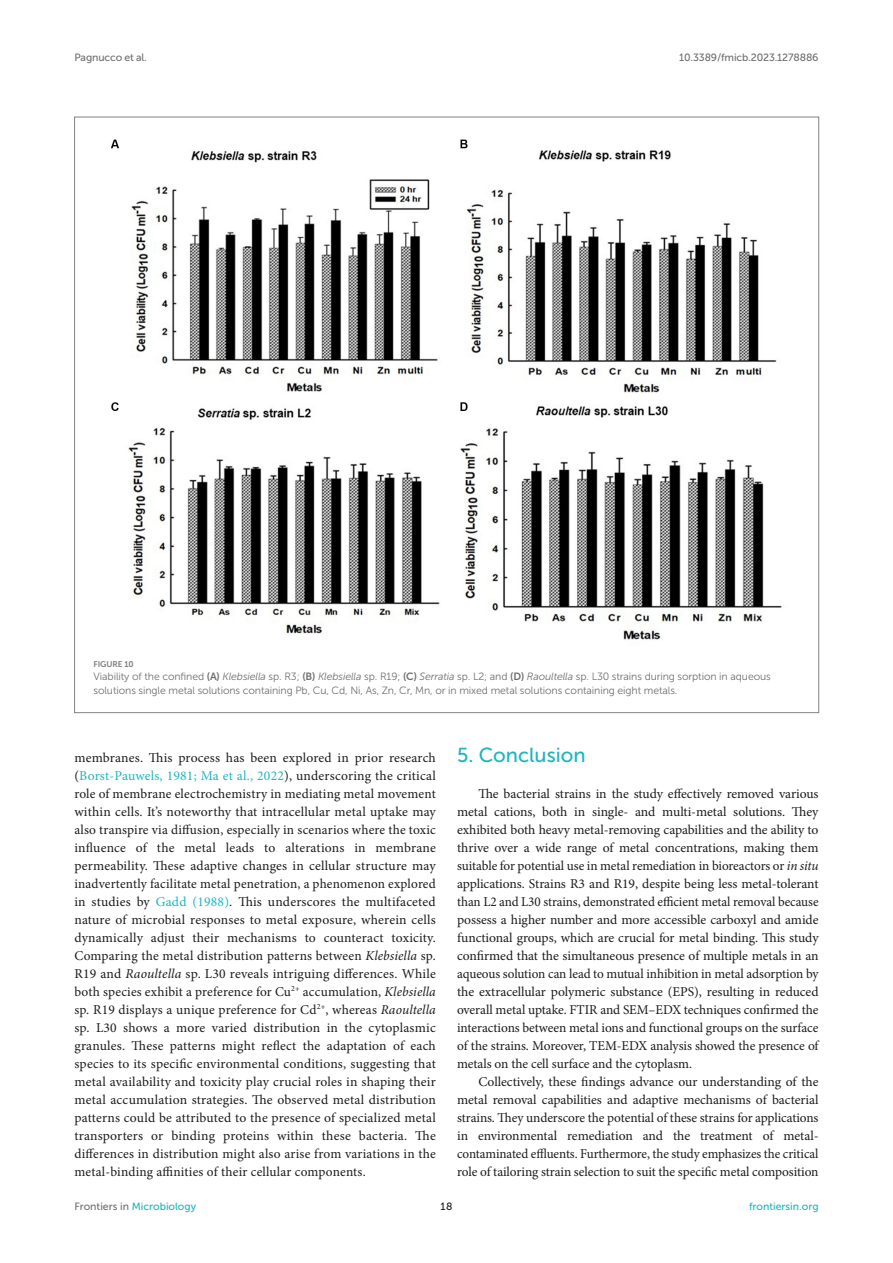
<style>
.page{position:relative;width:893px;height:1263px;background:#fff}
.page>*{position:absolute;margin:0;border:0;box-sizing:border-box;transform-origin:0 0}
.HEAD_1{font:20.25px "Museo Sans 500";color:#1db5c3}
.TEXT{font:13.5px/18px "Minion Pro";letter-spacing:.005em;color:#1b1c1b;text-align:justify}
.TEXT_FLUSH{font:13.5px/18px "Minion Pro";letter-spacing:-.005em;color:#1b1c1b;text-align:justify}
.FIG_LEG{font:10.5px/13.5px "Museo Sans 300";letter-spacing:-.01em;color:#706f70}
.t1{font:10.5px "Museo Sans 500";letter-spacing:-.015em;color:#706f70}
.t2{font:10.5px "Museo Sans 500";color:#1db5c3}
.t3{font:10.5px "Museo Sans 500";color:#1b1c1b}
.FIG_HD{font:8.25px "Museo Sans 700";letter-spacing:-.01em;color:#7e7f7f}
.s1{font-family:"Museo Sans 700"}
.s2{font-style:italic}
.s3{color:#1db5c3}
.s4{color:#706f70}
</style>
<div class="page">
<img style="left:111px;top:139px;width:671px;height:504px">
<p class="t1" style="left:74px;top:51px;width:74px">Pagnucco et al.</p>
<p class="t1" style="left:679px;top:51px;width:141px">10.3389/fmicb.2023.1278886</p>
<p class="FIG_HD" style="left:94px;top:659px;width:42px">FIGURE 10</p>
<p class="FIG_LEG" style="left:94px;top:670px;width:679px">Viability of the confined <span class="s1">(A)</span> <span class="s2">Klebsiella</span> sp. R3; <span class="s1">(B)</span> <span class="s2">Klebsiella</span> sp. R19; <span class="s1">(C)</span> <span class="s2">Serratia</span> sp. L2; and <span class="s1">(D)</span> <span class="s2">Raoultella</span> sp. L30 strains during sorption in aqueous solutions single metal solutions containing Pb, Cu, Cd, Ni, As, Zn, Cr, Mn, or in mixed metal solutions containing eight metals.</p>
<p class="TEXT" style="left:74px;top:749px;width:363px">membranes. This process has been explored in prior research (<span class="s3">Borst-Pauwels, 1981; Ma et al., 2022</span>), underscoring the critical role of membrane electrochemistry in mediating metal movement within cells. It’s noteworthy that intracellular metal uptake may also transpire via diffusion, especially in scenarios where the toxic influence of the metal leads to alterations in membrane permeability. These adaptive changes in cellular structure may inadvertently facilitate metal penetration, a phenomenon explored in studies by <span class="s3">Gadd (1988)</span>. This underscores the multifaceted nature of microbial responses to metal exposure, wherein cells dynamically adjust their mechanisms to counteract toxicity.<br>Comparing the metal distribution patterns between <span class="s2">Klebsiella</span> sp.<br>R19 and <span class="s2">Raoultella</span> sp. L30 reveals intriguing differences. While both species exhibit a preference for Cu<sup>2+</sup> accumulation, <span class="s2">Klebsiella </span>sp. R19 displays a unique preference for Cd<sup>2+</sup>, whereas <span class="s2">Raoultella </span>sp. L30 shows a more varied distribution in the cytoplasmic granules. These patterns might reflect the adaptation of each species to its specific environmental conditions, suggesting that metal availability and toxicity play crucial roles in shaping their metal accumulation strategies. The observed metal distribution patterns could be attributed to the presence of specialized metal transporters or binding proteins within these bacteria. The differences in distribution might also arise from variations in the metal-binding affinities of their cellular components.</p>
<p class="HEAD_1" style="left:457px;top:744px;width:130px">5. Conclusion</p>
<p class="TEXT_FLUSH" style="left:457px;top:785px;width:363px;text-indent:21px">The bacterial strains in the study effectively removed various metal cations, both in single- and multi-metal solutions. They exhibited both heavy metal-removing capabilities and the ability to thrive over a wide range of metal concentrations, making them suitable for potential use in metal remediation in bioreactors or <span class="s2">in situ </span>applications. Strains R3 and R19, despite being less metal-tolerant than L2 and L30 strains, demonstrated efficient metal removal because possess a higher number and more accessible carboxyl and amide functional groups, which are crucial for metal binding. This study confirmed that the simultaneous presence of multiple metals in an aqueous solution can lead to mutual inhibition in metal adsorption by the extracellular polymeric substance (EPS), resulting in reduced overall metal uptake. FTIR and SEM–EDX techniques confirmed the interactions between metal ions and functional groups on the surface of the strains. Moreover, TEM-EDX analysis showed the presence of metals on the cell surface and the cytoplasm.</p>
<p class="TEXT" style="left:457px;top:1073px;width:363px;text-indent:21px">Collectively, these findings advance our understanding of the metal removal capabilities and adaptive mechanisms of bacterial strains. They underscore the potential of these strains for applications in environmental remediation and the treatment of metal&shy;contaminated effluents. Furthermore, the study emphasizes the critical role of tailoring strain selection to suit the specific metal composition</p>
<p class="t2" style="left:74px;top:1200px;width:123px"><span class="s4">Frontiers in</span> Microbiology</p>
<p class="t3" style="left:440px;top:1200px;width:14px">18</p>
<p class="t2" style="left:749px;top:1200px;width:71px">frontiersin.org</p>
</div>
